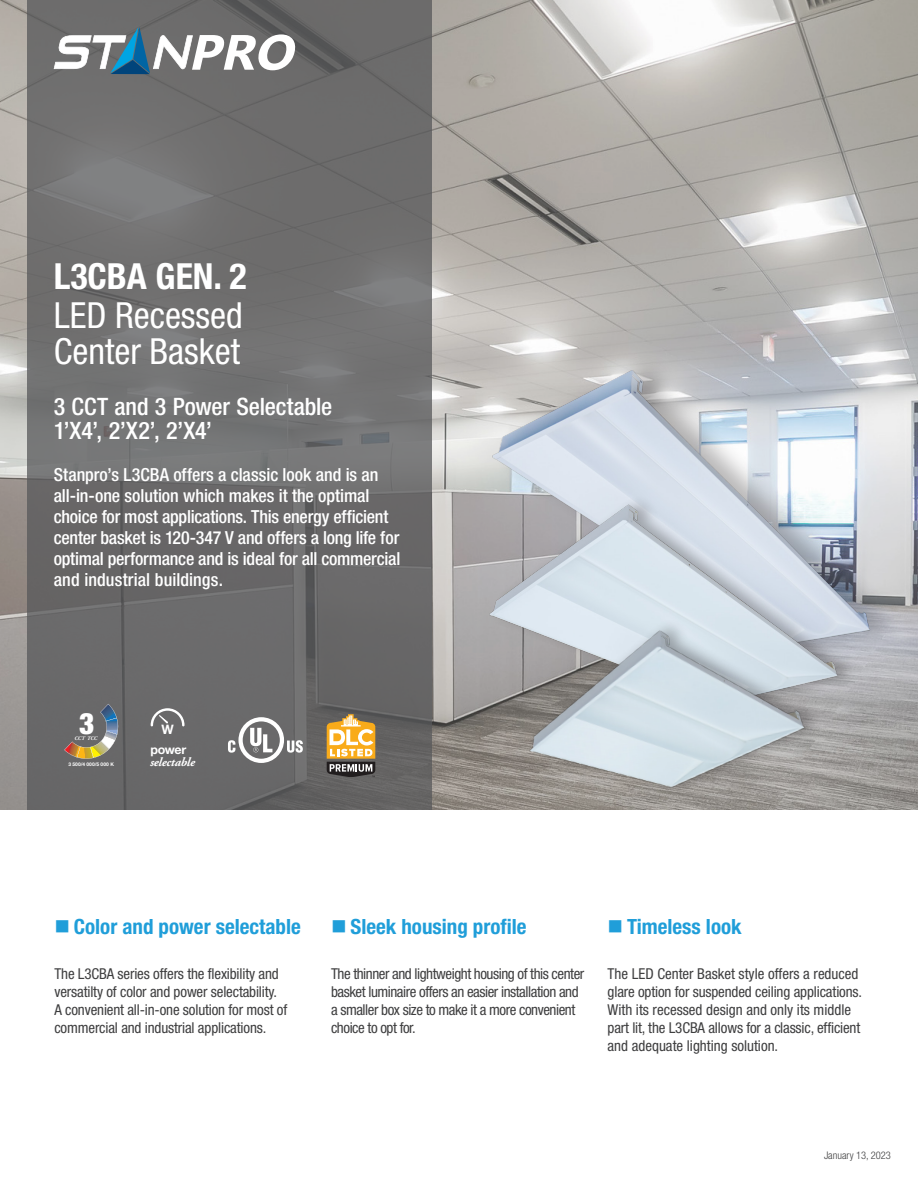
<style>
.page{position:relative;width:918px;height:1188px;background:#fff}
.page>*{position:absolute;margin:0;border:0;box-sizing:border-box;transform-origin:0 0}
.Product_description{font:condensed 36px "Helvetica Neue";color:#fff}
.Product_name{font:700 condensed 36px "Helvetica Neue";color:#fff}
.t1{font:900 condensed 29.55px "Helvetica Neue";color:#fff}
.Texte_intro{font:500 condensed 24px/24px "Helvetica Neue";letter-spacing:-.005em;color:#fff}
.t2{font:700 condensed 21px "Helvetica Neue";color:#209ed9}
.Product_name-2{font:500 condensed 18px/21px "Helvetica Neue";letter-spacing:-.01em;color:#fff}
.Texte_features{font:condensed 15px/18px "Helvetica Neue";letter-spacing:-.01em;color:#3e3e3f}
.Texte_features-2{font:condensed 15px/18px "Helvetica Neue";letter-spacing:-.03em;color:#3e3e3f}
.t3{font:700 13.05px "Helvetica Neue";color:#fff}
.t4{font:italic 700 12.45px/12.5px "Adobe Garamond Pro";letter-spacing:-.02em;color:#fff}
.t5{font:300 condensed 10.5px "Helvetica Neue";color:#3e3e3f}
.t6{font:italic 700 5.4px "Adobe Garamond Pro";letter-spacing:-.02em;color:#fff}
.t7{font:700 4.95px "Helvetica Neue";letter-spacing:.02em;color:#fff}
.s1{font-family:"Helvetica Neue";font-style:normal}
</style>
<div class="page">
<img style="left:0;top:0;width:918px;height:810px">
<svg style="left:27px;top:0;width:405px;height:810px;background:#6d6d6d"></svg>
<svg style="left:228px;top:717px;width:75px;height:46px"></svg>
<svg style="left:327px;top:714px;width:48px;height:63px"></svg>
<svg style="left:151px;top:708px;width:34px;height:18px"></svg>
<svg style="left:64px;top:704px;width:54px;height:55px;background:#7d7b70"></svg>
<svg style="left:54px;top:27px;width:241px;height:47px"></svg>
<img style="left:442px;top:354px;width:476px;height:318px">
<img style="left:477px;top:473px;width:405px;height:262px">
<img style="left:492px;top:616px;width:348px;height:194px">
<p class="Product_name" style="left:54px;top:254px;width:195px">L3CBA GEN. 2</p>
<p class="Product_description" style="left:54px;top:294px;width:191px">LED Recessed</p>
<p class="Product_description" style="left:54px;top:330px;width:188px">Center Basket</p>
<p class="Texte_intro" style="left:54px;top:394px;width:280px">3 CCT and 3 Power Selectable<br>1’X4’, 2’X2’, 2’X4’</p>
<p class="Product_name-2" style="left:54px;top:464px;width:326px">Stanpro’s L3CBA offers a classic look and is an</p>
<p class="Product_name-2" style="left:54px;top:485px;width:348px">all-in-one solution which makes it the optimal choice for most applications. This energy efficient center basket is 120-347 V and offers a long life for optimal performance and is ideal for all commercial and industrial buildings.</p>
<p class="t1" style="left:79px;top:705px;width:17px">3</p>
<p class="t6" style="left:75px;top:735px;width:24px">CCT TCC</p>
<p class="t7" style="left:68px;top:761px;width:47px">3 500/4 000/5 000 K</p>
<p class="t3" style="left:161px;top:721px;width:14px">W</p>
<p class="t4" style="left:150px;top:744px;width:46px"><span class="s1">power </span>selectable</p>
<p class="t2" style="left:74px;top:914px;width:228px">Color and power selectable</p>
<p class="Texte_features" style="left:54px;top:965px;width:234px">The L3CBA series offers the flexibility and versatilty of color and power selectability.<br>A convenient all-in-one solution for most of commercial and industrial applications.</p>
<p class="t2" style="left:351px;top:914px;width:177px">Sleek housing profile</p>
<p class="Texte_features-2" style="left:331px;top:965px;width:255px">The thinner and lightweight housing of this center basket luminaire offers an easier installation and a smaller box size to make it a more convenient choice to opt for.</p>
<p class="t2" style="left:627px;top:914px;width:116px">Timeless look</p>
<p class="Texte_features" style="left:608px;top:965px;width:256px">The LED Center Basket style offers a reduced glare option for suspended ceiling applications.<br>With its recessed design and only its middle part lit, the L3CBA allows for a classic, efficient and adequate lighting solution.</p>
<p class="t5" style="left:824px;top:1149px;width:68px">January 13, 2023</p>
</div>
